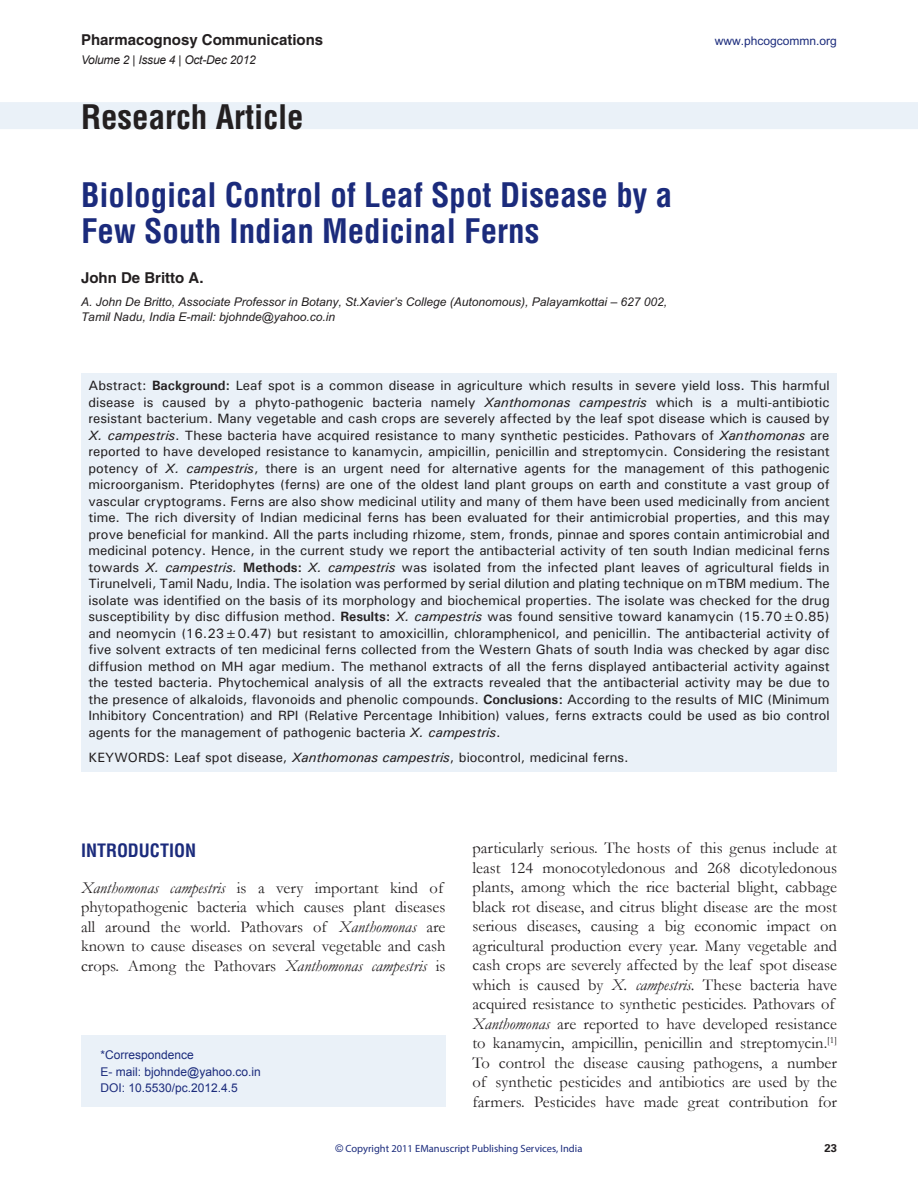
<style>
.page{position:relative;width:918px;height:1188px;background:#fff}
.page>*{position:absolute;margin:0;border:0;box-sizing:border-box;transform-origin:0 0}
.t1{font:700 condensed 33px/36px "Helvetica";color:#1b2b7c}
.t2{font:700 condensed 33px "Helvetica";color:#231f20}
.t3{font:700 condensed 18px "Helvetica";color:#1b2b7c}
.t4{font:16.5px/19.5px "Garamond";color:#231f20}
.t5{font:700 15px "Helvetica";color:#231f20}
.t6{font:500 13.5px/16.5px "Univers";color:#231f20;text-align:justify}
.t7{font:italic 12px/15px "Arial";color:#231f20}
.t8{font:12px/16.5px "Arial";color:#1b2b7c}
.t9{font:italic 12px "Arial";letter-spacing:-.02em;color:#231f20}
.t10{font:12px "Arial";color:#1b2b7c}
.t11{font:700 11.25px "Univers LT Std";color:#231f20}
.t12{font:10.5px "Myriad Pro";color:#1b2b7c}
.s1{font-weight:700}
.s2{font-style:italic}
.s3{font-family:"Arial"}
</style>
<div class="page">
<div style="left:0;top:102px;width:918px;height:27px;background:#eaf1f8"></div>
<div style="left:81px;top:1035px;width:365px;height:72px;background:#eaf1f8"></div>
<div style="left:81px;top:374px;width:756px;height:398px;background:#eaf1f8"></div>
<p class="t5" style="left:81px;top:34px;width:244px">Pharmacognosy Communications</p>
<p class="t10" style="left:715px;top:36px;width:124px">www.phcogcommn.org</p>
<p class="t9" style="left:81px;top:53px;width:176px">Volume 2 | Issue 4 | Oct-Dec 2012</p>
<h1 class="t2" style="left:81px;top:104px;width:224px">Research Article</h1>
<h1 class="t1" style="left:81px;top:180px;width:593px">Biological Control of Leaf Spot Disease by a<br>Few South Indian Medicinal Ferns</h1>
<p class="t5" style="left:81px;top:273px;width:124px">John De Britto A.</p>
<p class="t7" style="left:81px;top:295px;width:588px">A. John De Britto, Associate Professor in Botany, St.Xavier’s College (Autonomous), Palayamkottai – 627 002,<br>Tamil Nadu, India E-mail: bjohnde@yahoo.co.in</p>
<p class="t6" style="left:88px;top:377px;width:743px">Abstract: <span class="s1">Background:</span> Leaf spot is a common disease in agriculture which results in severe yield loss. This harmful disease is caused by a phyto-pathogenic bacteria namely <span class="s2">Xanthomonas campestris</span> which is a multi-antibiotic resistant bacterium. Many vegetable and cash crops are severely affected by the leaf spot disease which is caused by <span class="s2">X. campestris</span>. These bacteria have acquired resistance to many synthetic pesticides. Pathovars of <span class="s2">Xanthomonas</span> are reported to have developed resistance to kanamycin, ampicillin, penicillin and streptomycin. Considering the resistant potency of <span class="s2">X. campestris</span>, there is an urgent need for alternative agents for the management of this pathogenic microorganism. Pteridophytes (ferns) are one of the oldest land plant groups on earth and constitute a vast group of vascular cryptograms. Ferns are also show medicinal utility and many of them have been used medicinally from ancient time. The rich diversity of Indian medicinal ferns has been evaluated for their antimicrobial properties, and this may prove beneficial for mankind. All the parts including rhizome, stem, fronds, pinnae and spores contain antimicrobial and medicinal potency. Hence, in the current study we report the antibacterial activity of ten south Indian medicinal ferns towards <span class="s2">X. campestris.</span> <span class="s1">Methods:</span> <span class="s2">X. campestris</span> was isolated from the infected plant leaves of agricultural fields in Tirunelveli, Tamil Nadu, India. The isolation was performed by serial dilution and plating technique on mTBM medium. The isolate was identified on the basis of its morphology and biochemical properties. The isolate was checked for the drug susceptibility by disc diffusion method. <span class="s1">Results:</span> <span class="s2">X. campestris</span> was found sensitive toward kanamycin (15.70±0.85) and neomycin (16.23±0.47) but resistant to amoxicillin, chloramphenicol, and penicillin. The antibacterial activity of five solvent extracts of ten medicinal ferns collected from the Western Ghats of south India was checked by agar disc diffusion method on MH agar medium. The methanol extracts of all the ferns displayed antibacterial activity against the tested bacteria. Phytochemical analysis of all the extracts revealed that the antibacterial activity may be due to the presence of alkaloids, flavonoids and phenolic compounds. <span class="s1">Conclusions:</span> According to the results of MIC (Minimum Inhibitory Concentration) and RPI (Relative Percentage Inhibition) values, ferns extracts could be used as bio control agents for the management of pathogenic bacteria <span class="s2">X. campestris</span> .</p>
<p class="t6" style="left:89px;top:749px;width:542px">KEYWORDS: Leaf spot disease , <span class="s2">Xanthomonas campestris</span>, biocontrol, medicinal ferns .</p>
<h2 class="t3" style="left:81px;top:843px;width:117px">INTRODUCTION</h2>
<p class="t4" style="left:81px;top:878px;width:366px"><span class="s2">Xanthomonas campestris</span> is a very important kind of phytopathogenic bacteria which causes plant diseases all around the world. Pathovars of <span class="s2">Xanthomonas</span> are known to cause diseases on several vegetable and cash crops. Among the Pathovars <span class="s2">Xanthomonas campestris</span> is</p>
<p class="t8" style="left:100px;top:1047px;width:162px">*Correspondence<br>E- mail: bjohnde@yahoo.co.in<br>DOI: 10.5530/pc.2012.4.5</p>
<p class="t4" style="left:472px;top:839px;width:366px">particularly serious. The hosts of this genus include at least 124 monocotyledonous and 268 dicotyledonous plants, among which the rice bacterial blight, cabbage black rot disease, and citrus blight disease are the most serious diseases, causing a big economic impact on agricultural production every year. Many vegetable and cash crops are severely affected by the leaf spot disease which is caused by <span class="s2">X. campestris.</span> These bacteria have acquired resistance to synthetic pesticides. Pathovars of <span class="s2">Xanthomonas</span> are reported to have developed resistance to kanamycin, ampicillin, penicillin and streptomycin. <sup>[</sup> <sup>1</sup> <sup>] </sup>To control the disease causing pathogens, a number of synthetic pesticides and antibiotics are used by the farmers. Pesticides have made great contribution for</p>
<p class="t12" style="left:336px;top:1144px;width:248px"><span class="s3">©</span> Copyright 2011 EManuscript Publishing Services, India</p>
<p class="t11" style="left:824px;top:1143px;width:14px">23</p>
</div>
